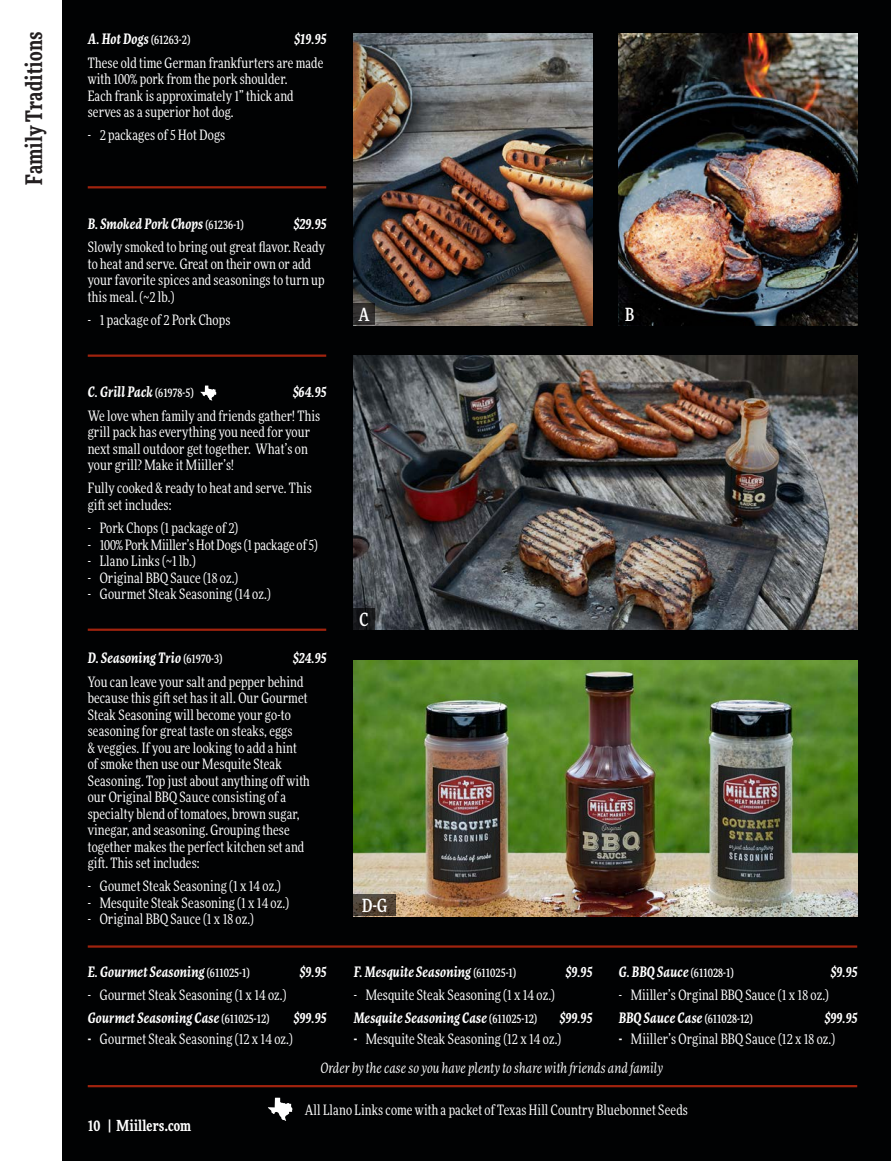
<style>
.page{position:relative;width:891px;height:1161px;background:#010203}
.page>*{position:absolute;margin:0;border:0;box-sizing:border-box;transform-origin:0 0}
.t1{font:700 condensed 22.5px "More Pro";letter-spacing:.01em;color:#231f20}
.t2{font:500 condensed 18px "More Pro";color:#fff}
.t3{font:700 condensed 15px "More Pro";letter-spacing:.01em;color:#fff}
.body{font:condensed 14.25px/16.5px "More Pro";letter-spacing:.01em;color:#fff}
.t4{font:italic 700 condensed 14.25px "More Pro";letter-spacing:.01em;color:#fff}
.body-2{font:italic condensed 14.25px "More Pro";letter-spacing:.01em;color:#fff}
.s1{font-weight:500;font-style:normal;font-size:12px}
.s2{font-weight:700;font-style:italic}
</style>
<div class="page">
<div style="left:0;top:0;width:62px;height:1161px;background:#fff"></div>
<img style="left:353px;top:34px;width:239px;height:291px">
<img style="left:619px;top:34px;width:238px;height:291px">
<img style="left:353px;top:660px;width:505px;height:256px">
<img style="left:353px;top:356px;width:504px;height:274px">
<hr style="left:88px;top:186px;width:238px;height:2px;background:#a0230e">
<hr style="left:88px;top:355px;width:238px;height:2px;background:#a0230e">
<hr style="left:88px;top:629px;width:238px;height:2px;background:#a0230e">
<hr style="left:88px;top:945px;width:769px;height:3px;background:#a0230e">
<hr style="left:88px;top:1085px;width:769px;height:2px;background:#a0230e">
<div style="left:353px;top:303px;width:22px;height:22px;background:#32302f"></div>
<div style="left:619px;top:303px;width:22px;height:22px;background:#010103"></div>
<svg style="left:353px;top:608px;width:22px;height:22px"></svg>
<svg style="left:353px;top:894px;width:43px;height:22px"></svg>
<svg style="left:268px;top:1098px;width:24px;height:23px"></svg>
<svg style="left:200px;top:386px;width:16px;height:15px"></svg>
<p class="t1" style="left:18px;top:185px;width:155px;rotate:-90deg">Family Traditions</p>
<p class="t4" style="left:88px;top:29px;width:104px">A. Hot Dogs <span class="s1">(61263-2)</span></p>
<p class="t4" style="left:295px;top:29px;width:33px">$19.95</p>
<p class="body" style="left:88px;top:54px;width:237px">These old time German frankfurters are made with 100% pork from the pork shoulder.<br>Each frank is approximately 1” thick and serves as a superior hot dog.</p>
<p class="body" style="left:88px;top:127px;width:139px">- 2 packages of 5 Hot Dogs</p>
<p class="t4" style="left:88px;top:214px;width:158px">B. Smoked Pork Chops <span class="s1">(61236-1)</span></p>
<p class="t4" style="left:294px;top:214px;width:34px">$29.95</p>
<p class="body" style="left:88px;top:239px;width:239px">Slowly smoked to bring out great flavor. Ready to heat and serve. Great on their own or add your favorite spices and seasonings to turn up this meal. (~2 lb.)</p>
<p class="body" style="left:88px;top:311px;width:144px">- 1 package of 2 Pork Chops</p>
<p class="t4" style="left:88px;top:382px;width:108px">C. Grill Pack <span class="s1">(61978-5)</span></p>
<p class="t4" style="left:293px;top:382px;width:35px">$64.95</p>
<p class="body" style="left:88px;top:407px;width:234px">We love when family and friends gather! This grill pack has everything you need for your next small outdoor get together. What’s on your grill? Make it Miiller’s!</p>
<p class="body" style="left:88px;top:480px;width:226px">Fully cooked &amp; ready to heat and serve. This gift set includes:</p>
<p class="body" style="left:88px;top:520px;width:152px">- Pork Chops (1 package of 2)</p>
<p class="body" style="left:88px;top:536px;width:232px">- 100% Pork Miiller’s Hot Dogs (1 package of 5)</p>
<p class="body" style="left:88px;top:553px;width:109px">- Llano Links (~1 lb.)</p>
<p class="body" style="left:88px;top:569px;width:152px">- Original BBQ Sauce (18 oz.)</p>
<p class="body" style="left:88px;top:586px;width:184px">- Gourmet Steak Seasoning (14 oz.)</p>
<p class="t4" style="left:88px;top:648px;width:136px">D. Seasoning Trio <span class="s1">(61970-3)</span></p>
<p class="t4" style="left:293px;top:648px;width:35px">$24.95</p>
<p class="body" style="left:88px;top:673px;width:224px">You can leave your salt and pepper behind because this gift set has it all. Our Gourmet Steak Seasoning will become your go-to seasoning for great taste on steaks, eggs<br>&amp; veggies. If you are looking to add a hint of smoke then use our Mesquite Steak Seasoning. Top just about anything off with our Original BBQ Sauce consisting of a specialty blend of tomatoes, brown sugar, vinegar, and seasoning. Grouping these together makes the perfect kitchen set and gift. This set includes:</p>
<p class="body" style="left:88px;top:878px;width:195px">- Goumet Steak Seasoning (1 x 14 oz.)</p>
<p class="body" style="left:88px;top:894px;width:203px">- Mesquite Steak Seasoning (1 x 14 oz.)</p>
<p class="body" style="left:88px;top:911px;width:168px">- Original BBQ Sauce (1 x 18 oz.)</p>
<p class="t4" style="left:88px;top:961px;width:163px">E. Gourmet Seasoning <span class="s1">(611025-1)</span></p>
<p class="t4" style="left:300px;top:961px;width:28px">$9.95</p>
<p class="body" style="left:88px;top:986px;width:200px">- Gourmet Steak Seasoning (1 x 14 oz.)</p>
<p class="t4" style="left:88px;top:1007px;width:183px">Gourmet Seasoning Case <span class="s1">(611025-12)</span></p>
<p class="t4" style="left:294px;top:1007px;width:34px">$99.95</p>
<p class="body" style="left:88px;top:1030px;width:207px"><span class="s2">-</span> Gourmet Steak Seasoning (12 x 14 oz.)</p>
<p class="t2" style="left:358px;top:302px;width:13px">A</p>
<p class="t2" style="left:625px;top:302px;width:11px">B</p>
<p class="t2" style="left:359px;top:607px;width:10px">C</p>
<p class="t2" style="left:362px;top:893px;width:26px">D-G</p>
<p class="t4" style="left:354px;top:961px;width:164px">F. Mesquite Seasoning <span class="s1">(611025-1)</span></p>
<p class="t4" style="left:566px;top:961px;width:28px">$9.95</p>
<p class="body" style="left:354px;top:986px;width:203px">- Mesquite Steak Seasoning (1 x 14 oz.)</p>
<p class="t4" style="left:354px;top:1007px;width:185px">Mesquite Seasoning Case <span class="s1">(611025-12)</span></p>
<p class="t4" style="left:560px;top:1007px;width:34px">$99.95</p>
<p class="body" style="left:354px;top:1031px;width:209px"><span class="s2">-</span> Mesquite Steak Seasoning (12 x 14 oz.)</p>
<p class="t4" style="left:619px;top:961px;width:117px">G. BBQ Sauce <span class="s1">(611028-1)</span></p>
<p class="t4" style="left:831px;top:961px;width:28px">$9.95</p>
<p class="body" style="left:619px;top:986px;width:212px">- Miiller’s Orginal BBQ Sauce (1 x 18 oz.)</p>
<p class="t4" style="left:619px;top:1007px;width:136px">BBQ Sauce Case <span class="s1">(611028-12)</span></p>
<p class="t4" style="left:825px;top:1007px;width:34px">$99.95</p>
<p class="body" style="left:619px;top:1030px;width:218px"><span class="s2">-</span> Miiller’s Orginal BBQ Sauce (12 x 18 oz.)</p>
<p class="t3" style="left:88px;top:1115px;width:105px">10 | Miillers.com</p>
<p class="body-2" style="left:320px;top:1058px;width:344px">Order by the case so you have plenty to share with friends and family</p>
<p class="body" style="left:305px;top:1101px;width:385px">All Llano Links come with a packet of Texas Hill Country Bluebonnet Seeds</p>
</div>
